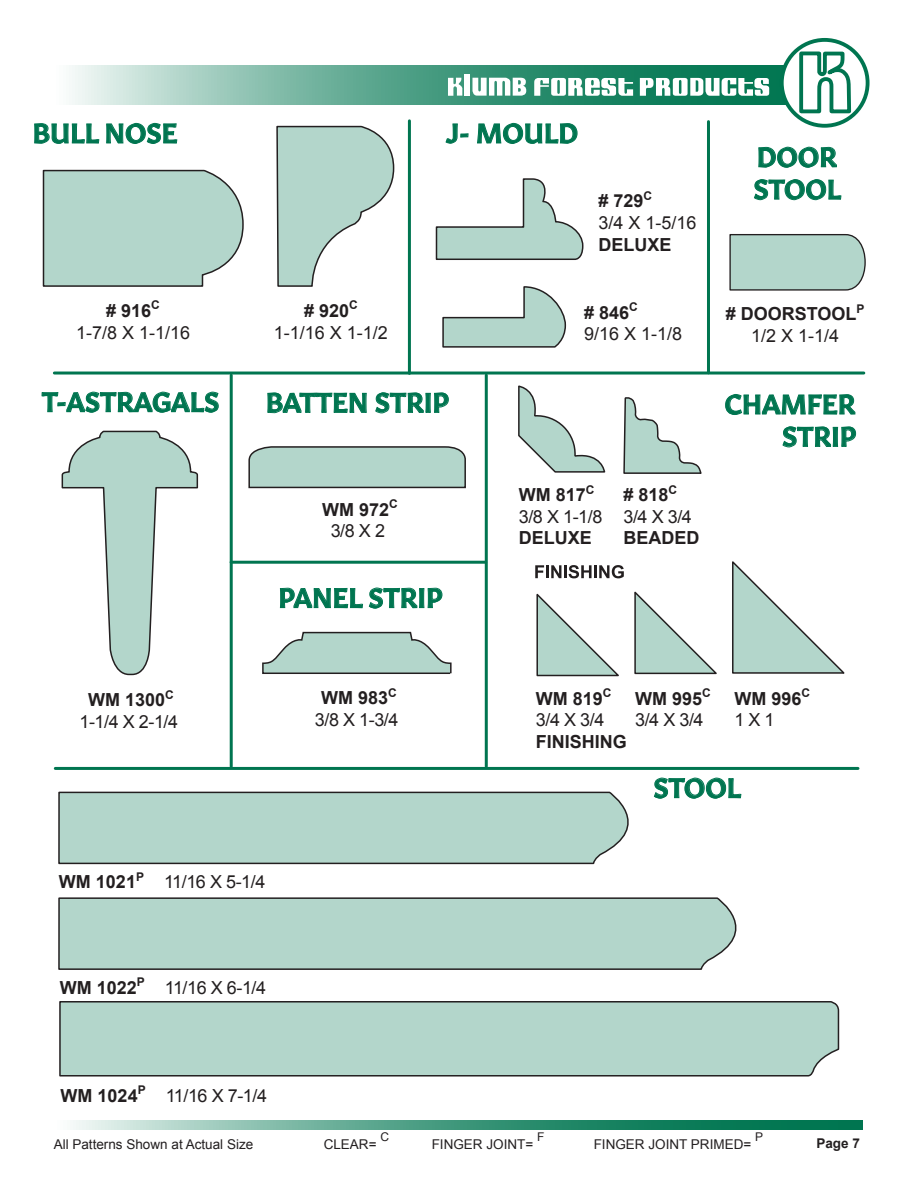
<style>
.page{position:relative;width:918px;height:1188px;background:#fff}
.page>*{position:absolute;margin:0;border:0;box-sizing:border-box;transform-origin:0 0}
.t1{font:600 27px/32.4px "Gitan Latn";color:#007550}
.t2{font:18px/21.6px "Arial";letter-spacing:-.025em;color:#231f20}
.t3{font:700 18px/21.6px "Arial";color:#231f20;text-align:center}
.t4{font:13.5px "Arial";color:#231f20}
.t5{font:700 13.5px "Arial";color:#231f20}
.t6{font:12px "Arial";color:#231f20}
.s1{font-weight:700}
.s2{font-weight:400}
</style>
<div class="page">
<svg style="left:73px;top:1121px;width:790px;height:9px;background:#4fa086"></svg>
<hr style="left:54px;top:372px;width:810px;height:3px;background:#007550">
<svg style="left:34px;top:123px;width:65px;height:21px"></svg>
<svg style="left:106px;top:123px;width:71px;height:21px"></svg>
<svg style="left:758px;top:147px;width:79px;height:21px"></svg>
<svg style="left:754px;top:179px;width:87px;height:21px"></svg>
<svg style="left:729px;top:234px;width:137px;height:57px;background:#adccc2"></svg>
<hr style="left:707px;top:122px;width:3px;height:251px;background:#007550">
<hr style="left:408px;top:121px;width:3px;height:252px;background:#007550">
<hr style="left:55px;top:767px;width:803px;height:3px;background:#007550">
<svg style="left:725px;top:394px;width:130px;height:21px"></svg>
<svg style="left:783px;top:426px;width:73px;height:21px"></svg>
<svg style="left:72px;top:65px;width:715px;height:39px;background:#68ad97"></svg>
<svg style="left:782px;top:40px;width:86px;height:86px"></svg>
<div style="left:780px;top:38px;width:90px;height:90px;border:4px solid #007550;border-radius:50%"></div>
<svg style="left:797px;top:50px;width:56px;height:65px"></svg>
<svg style="left:42px;top:169px;width:202px;height:118px;background:#b3d2c8"></svg>
<svg style="left:276px;top:125px;width:119px;height:162px"></svg>
<svg style="left:442px;top:286px;width:125px;height:62px"></svg>
<svg style="left:435px;top:178px;width:149px;height:82px"></svg>
<svg style="left:61px;top:430px;width:138px;height:246px"></svg>
<hr style="left:230px;top:375px;width:3px;height:392px;background:#007550">
<svg style="left:262px;top:631px;width:190px;height:43px"></svg>
<svg style="left:248px;top:446px;width:218px;height:43px;background:#aac9bf"></svg>
<svg style="left:536px;top:593px;width:83px;height:84px"></svg>
<svg style="left:732px;top:561px;width:113px;height:113px"></svg>
<svg style="left:623px;top:397px;width:79px;height:77px"></svg>
<svg style="left:535px;top:565px;width:89px;height:13px"></svg>
<svg style="left:634px;top:591px;width:83px;height:84px"></svg>
<svg style="left:518px;top:386px;width:88px;height:87px"></svg>
<svg style="left:654px;top:778px;width:87px;height:21px"></svg>
<svg style="left:58px;top:791px;width:599px;height:74px;background:#b3d1c7"></svg>
<svg style="left:58px;top:897px;width:679px;height:73px;background:#aecfc4"></svg>
<div style="left:59px;top:1001px;width:781px;height:76px;background:#b3d6cb"></div>
<svg style="left:267px;top:393px;width:100px;height:20px"></svg>
<svg style="left:375px;top:392px;width:74px;height:21px"></svg>
<hr style="left:485px;top:375px;width:3px;height:392px;background:#007550">
<svg style="left:280px;top:588px;width:83px;height:20px"></svg>
<svg style="left:369px;top:588px;width:73px;height:21px"></svg>
<svg style="left:42px;top:392px;width:177px;height:21px"></svg>
<hr style="left:231px;top:561px;width:255px;height:3px;background:#007550">
<div style="left:465px;top:74px;width:5px;height:22px;background:#fff"></div>
<svg style="left:448px;top:78px;width:14px;height:18px"></svg>
<svg style="left:472px;top:78px;width:54px;height:18px"></svg>
<svg style="left:534px;top:78px;width:99px;height:18px"></svg>
<svg style="left:640px;top:78px;width:129px;height:18px"></svg>
<svg style="left:446px;top:124px;width:22px;height:20px"></svg>
<svg style="left:477px;top:123px;width:100px;height:21px"></svg>
<h1 class="t1" style="left:33px;top:115px;width:146px">BULL NOSE</h1>
<p class="t2" style="left:76px;top:300px;width:116px;text-align:center"><span class="s1"># 916</span><sup>C<br></sup>1-7/8 X 1-1/16</p>
<p class="t2" style="left:274px;top:300px;width:116px;text-align:center"><span class="s1"># 920</span><sup>C<br></sup>1-1/16 X 1-1/2</p>
<h1 class="t1" style="left:446px;top:115px;width:133px">J- MOULD</h1>
<p class="t2" style="left:598px;top:191px;width:100px"><span class="s1"># 729</span><sup>C<br></sup>3/4 X 1-5/16</p>
<p class="t3" style="left:598px;top:234px;width:75px">DELUXE</p>
<h1 class="t1" style="left:753px;top:139px;width:89px">DOOR<br>STOOL</h1>
<p class="t2" style="left:584px;top:302px;width:100px"><span class="s1"># 846</span><sup>C<br></sup>9/16 X 1-1/8</p>
<p class="t3" style="left:726px;top:304px;width:140px"># DOORSTOOL<sup>P<br></sup><span class="s2">1/2 X 1-1/4</span></p>
<h1 class="t1" style="left:42px;top:384px;width:179px">T-ASTRAGALS</h1>
<p class="t2" style="left:80px;top:689px;width:100px;text-align:center"><span class="s1">WM 1300</span><sup>C<br></sup>1-1/4 X 2-1/4</p>
<h1 class="t1" style="left:266px;top:384px;width:185px">BATTEN STRIP</h1>
<p class="t3" style="left:322px;top:499px;width:77px">WM 972<sup>C<br></sup><span class="s2">3/8 X 2</span></p>
<h1 class="t1" style="left:278px;top:579px;width:166px">PANEL STRIP</h1>
<p class="t2" style="left:315px;top:687px;width:85px;text-align:center"><span class="s1">WM 983</span><sup>C<br></sup>3/8 X 1-3/4</p>
<p class="t2" style="left:59px;top:871px;width:208px"><span class="s1">WM 1021</span><sup>P</sup> 11/16 X 5-1/4</p>
<p class="t2" style="left:60px;top:977px;width:208px"><span class="s1">WM 1022</span><sup>P</sup> 11/16 X 6-1/4</p>
<p class="t2" style="left:61px;top:1085px;width:208px"><span class="s1">WM 1024</span><sup>P</sup> 11/16 X 7-1/4</p>
<p class="t2" style="left:519px;top:484px;width:85px"><span class="s1">WM 817</span><sup>C<br></sup>3/8 X 1-1/8</p>
<p class="t3" style="left:519px;top:528px;width:75px">DELUXE</p>
<p class="t2" style="left:624px;top:484px;width:70px"><span class="s1"># 818</span><sup>C<br></sup>3/4 X 3/4</p>
<p class="t3" style="left:624px;top:528px;width:77px">BEADED</p>
<h1 class="t1" style="left:725px;top:386px;width:133px;text-align:right">CHAMFER<br>STRIP</h1>
<p class="t2" style="left:536px;top:688px;width:77px"><span class="s1">WM 819</span><sup>C<br></sup>3/4 X 3/4</p>
<p class="t3" style="left:536px;top:731px;width:93px">FINISHING</p>
<p class="t2" style="left:635px;top:688px;width:77px"><span class="s1">WM 995</span><sup>C<br></sup>3/4 X 3/4</p>
<p class="t3" style="left:734px;top:688px;width:77px;text-align:left">WM 996<sup>C<br></sup><span class="s2">1 X 1</span></p>
<h1 class="t1" style="left:653px;top:769px;width:89px">STOOL</h1>
<p class="t6" style="left:380px;top:1129px;width:10px">C</p>
<p class="t6" style="left:537px;top:1129px;width:9px">F</p>
<p class="t6" style="left:755px;top:1129px;width:10px">P</p>
<p class="t4" style="left:54px;top:1135px;width:201px">All Patterns Shown at Actual Size</p>
<p class="t4" style="left:324px;top:1135px;width:54px">CLEAR=</p>
<p class="t5" style="left:816px;top:1134px;width:45px">Page 7</p>
<p class="t4" style="left:432px;top:1135px;width:103px">FINGER JOINT=</p>
<p class="t4" style="left:594px;top:1135px;width:159px">FINGER JOINT PRIMED=</p>
</div>
